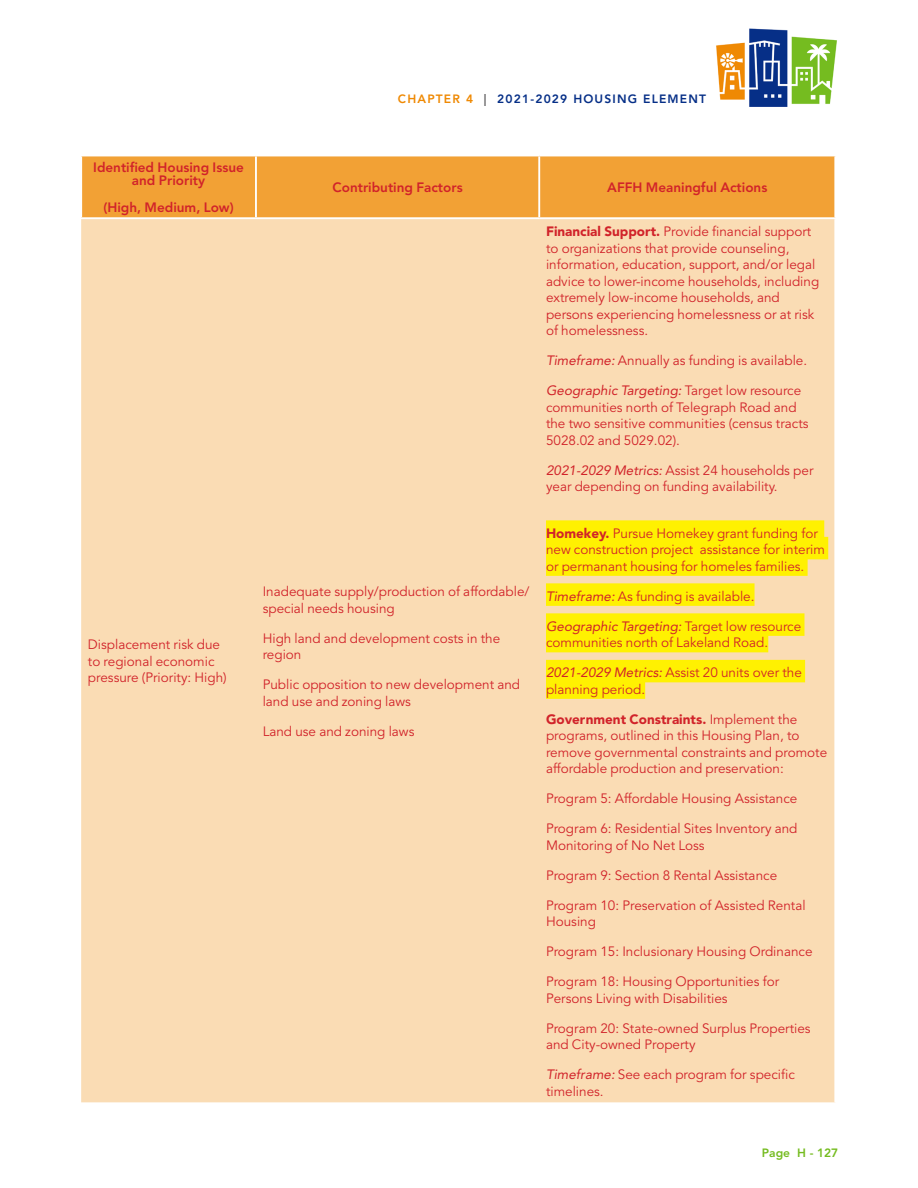
<style>
.page{position:relative;width:918px;height:1188px;background:#fff}
.page>*{position:absolute;margin:0;border:0;box-sizing:border-box;transform-origin:0 0}
.Table_Body{font:13.5px/16.5px "Avenir LT Std";color:#d1232a}
.Table_Heading{font:800 13.5px/13.5px "Avenir LT Std";color:#d1232a;text-align:center}
.t1{font:800 12px "Avenir LT Std";letter-spacing:.1em;color:#062f87}
.t2{font:800 12px "Avenir LT Std";color:#75bc20}
.s1{color:#ef8903}
.s2{color:#616061}
.s3{font-weight:900}
.s4{font-style:italic}
</style>
<div class="page">
<img style="left:716px;top:29px;width:121px;height:77px">
<div style="left:82px;top:156px;width:752px;height:61px;background:#f2a135"></div>
<div style="left:81px;top:219px;width:753px;height:883px;background:#fadcb4"></div>
<hr style="left:255px;top:156px;width:2px;height:61px;background:#fff">
<hr style="left:538px;top:156px;width:2px;height:61px;background:#fff">
<div style="left:546px;top:520px;width:278px;height:23px;background:#fff101"></div>
<div style="left:546px;top:537px;width:282px;height:22px;background:#fff101"></div>
<div style="left:546px;top:553px;width:262px;height:23px;background:#fff101"></div>
<div style="left:546px;top:583px;width:209px;height:23px;background:#fff101"></div>
<div style="left:546px;top:613px;width:258px;height:23px;background:#fff101"></div>
<div style="left:546px;top:630px;width:222px;height:22px;background:#fff101"></div>
<div style="left:546px;top:660px;width:259px;height:22px;background:#fff101"></div>
<div style="left:546px;top:676px;width:99px;height:23px;background:#fff101"></div>
<p class="t1" style="left:398px;top:92px;width:310px"><span class="s1">CHAPTER 4</span> <span class="s2">|</span> 2021-2029 HOUSING ELEMENT</p>
<p class="Table_Heading" style="left:93px;top:160px;width:152px">Identified Housing Issue and Priority</p>
<p class="Table_Heading" style="left:103px;top:201px;width:132px">(High, Medium, Low)</p>
<p class="Table_Body" style="left:88px;top:637px;width:140px">Displacement risk due to regional economic pressure (Priority: High)</p>
<p class="Table_Heading" style="left:333px;top:181px;width:132px">Contributing Factors</p>
<p class="Table_Heading" style="left:607px;top:181px;width:162px">AFFH Meaningful Actions</p>
<p class="Table_Body" style="left:263px;top:584px;width:268px">Inadequate supply/production of affordable/ special needs housing</p>
<p class="Table_Body" style="left:263px;top:630px;width:239px">High land and development costs in the region</p>
<p class="Table_Body" style="left:263px;top:677px;width:259px">Public opposition to new development and land use and zoning laws</p>
<p class="Table_Body" style="left:263px;top:723px;width:153px">Land use and zoning laws</p>
<p class="Table_Body" style="left:546px;top:224px;width:275px"><span class="s3">Financial Support.</span> Provide financial support to organizations that provide counseling, information, education, support, and/or legal advice to lower-income households, including extremely low-income households, and persons experiencing homelessness or at risk of homelessness.</p>
<p class="Table_Body" style="left:546px;top:353px;width:263px"><span class="s4">Timeframe:</span> Annually as funding is available.</p>
<p class="Table_Body" style="left:546px;top:383px;width:264px"><span class="s4">Geographic Targeting:</span> Target low resource communities north of Telegraph Road and the two sensitive communities (census tracts 5028.02 and 5029.02).</p>
<p class="Table_Body" style="left:546px;top:462px;width:269px"><span class="s4">2021-2029 Metrics:</span> Assist 24 households per year depending on funding availability.</p>
<p class="Table_Body" style="left:546px;top:525px;width:281px"><span class="s3">Homekey.</span> Pursue Homekey grant funding for new construction project assistance for interim or permanant housing for homeles families.</p>
<p class="Table_Body" style="left:546px;top:588px;width:210px"><span class="s4">Timeframe:</span> As funding is available.</p>
<p class="Table_Body" style="left:546px;top:618px;width:257px"><span class="s4">Geographic Targeting:</span> Target low resource communities north of Lakeland Road.</p>
<p class="Table_Body" style="left:546px;top:665px;width:257px"><span class="s4">2021-2029 Metrics:</span> Assist 20 units over the planning period.</p>
<p class="Table_Body" style="left:546px;top:711px;width:283px"><span class="s3">Government Constraints.</span> Implement the programs, outlined in this Housing Plan, to remove governmental constraints and promote affordable production and preservation:</p>
<p class="Table_Body" style="left:546px;top:791px;width:253px">Program 5: Affordable Housing Assistance</p>
<p class="Table_Body" style="left:546px;top:821px;width:253px">Program 6: Residential Sites Inventory and<br>Monitoring of No Net Loss</p>
<p class="Table_Body" style="left:546px;top:867px;width:233px">Program 9: Section 8 Rental Assistance</p>
<p class="Table_Body" style="left:546px;top:897px;width:261px">Program 10: Preservation of Assisted Rental<br>Housing</p>
<p class="Table_Body" style="left:546px;top:944px;width:268px">Program 15: Inclusionary Housing Ordinance</p>
<p class="Table_Body" style="left:546px;top:974px;width:235px">Program 18: Housing Opportunities for<br>Persons Living with Disabilities</p>
<p class="Table_Body" style="left:546px;top:1020px;width:266px">Program 20: State-owned Surplus Properties and City-owned Property</p>
<p class="Table_Body" style="left:546px;top:1067px;width:250px"><span class="s4">Timeframe:</span> See each program for specific timelines.</p>
<p class="t2" style="left:762px;top:1145px;width:78px">Page H - 127</p>
</div>
